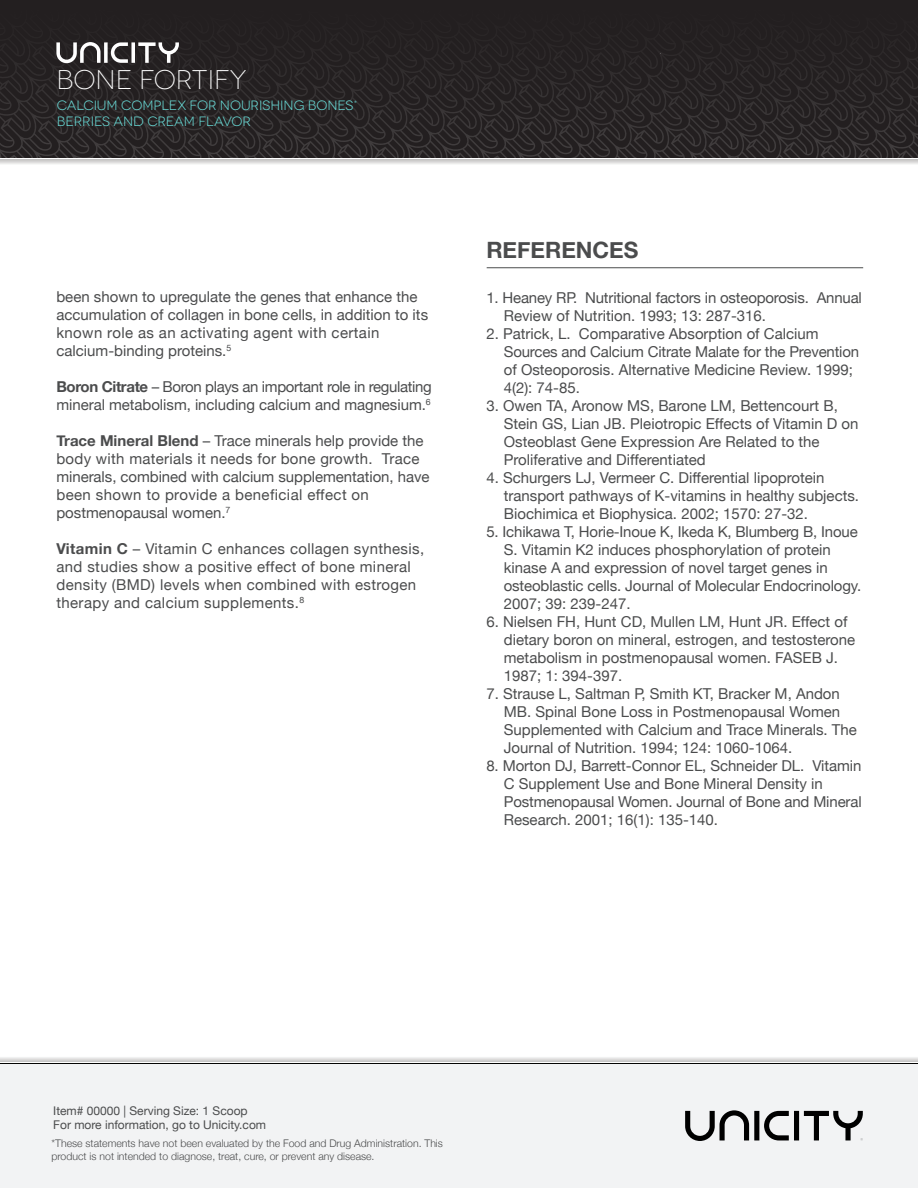
<style>
.page{position:relative;width:918px;height:1188px;background:#fff}
.page>*{position:absolute;margin:0;border:0;box-sizing:border-box;transform-origin:0 0}
.t1{font:300 27px "Novecentowide";color:#fff}
.t2{font:700 22.5px "Helvetica Neue";color:#4b4c4d}
.t3{font:15px/18px "Helvetica Neue";color:#4b4c4d}
.t4{font:15px/18px "Helvetica Neue";letter-spacing:.025em;color:#4b4c4d}
.t5{font:13.5px/16.2px "Novecentowide";color:#68dad6}
.t6{font:12px/14.4px "Helvetica Neue";color:#4b4c4d}
.t7{font:300 10.5px/12.6px "Helvetica Neue";color:#4b4c4d}
.s1{font-weight:700}
</style>
<div class="page">
<div style="left:0;top:1063px;width:918px;height:125px;background:#f2f3f4"></div>
<svg style="left:0;top:0;width:918px;height:158px;background:#272324"></svg>
<div style="left:719px;top:0;width:199px;height:41px;background:#231f20"></div>
<svg style="left:0;top:159px;width:918px;height:5px;background:#d6d5d5"></svg>
<hr style="left:0;top:1062px;width:918px;height:1px;background:#050504">
<div style="left:0;top:1056px;width:918px;height:5px;background:#e6e5e5"></div>
<svg style="left:685px;top:1110px;width:178px;height:31px"></svg>
<svg style="left:56px;top:42px;width:123px;height:21px"></svg>
<h1 class="t1" style="left:56px;top:65px;width:192px">BONE FORTIFY</h1>
<p class="t5" style="left:57px;top:97px;width:302px">CALCIUM COMPLEX FOR NOURISHING BONES<sup>*<br></sup>BERRIES AND CREAM FLAVOR</p>
<p class="t3" style="left:56px;top:288px;width:373px">been shown to upregulate the genes that enhance the accumulation of collagen in bone cells, in addition to its known role as an activating agent with certain calcium-binding proteins.<sup>5</sup></p>
<p class="t3" style="left:56px;top:378px;width:377px"><span class="s1">Boron Citrate</span> – Boron plays an important role in regulating mineral metabolism, including calcium and magnesium.<sup>6</sup></p>
<p class="t3" style="left:56px;top:432px;width:375px"><span class="s1">Trace Mineral Blend</span> – Trace minerals help provide the body with materials it needs for bone growth. Trace minerals, combined with calcium supplementation, have been shown to provide a beneficial effect on postmenopausal women.<sup>7</sup></p>
<p class="t4" style="left:56px;top:540px;width:369px"><span class="s1">Vitamin C</span> – Vitamin C enhances collagen synthesis, and studies show a positive effect of bone mineral density (BMD) levels when combined with estrogen therapy and calcium supplements.<sup>8</sup></p>
<h2 class="t2" style="left:486px;top:232px;width:154px">REFERENCES</h2>
<p class="t3" style="left:504px;top:289px;width:360px;text-indent:-17px">1. Heaney RP. Nutritional factors in osteoporosis. Annual<br>Review of Nutrition. 1993; 13: 287-316.</p>
<p class="t3" style="left:504px;top:325px;width:357px;text-indent:-17px">2. Patrick, L. Comparative Absorption of Calcium Sources and Calcium Citrate Malate for the Prevention of Osteoporosis. Alternative Medicine Review. 1999; 4(2): 74-85.</p>
<p class="t3" style="left:504px;top:397px;width:356px;text-indent:-17px">3. Owen TA, Aronow MS, Barone LM, Bettencourt B, Stein GS, Lian JB. Pleiotropic Effects of Vitamin D on Osteoblast Gene Expression Are Related to the Proliferative and Differentiated</p>
<p class="t3" style="left:504px;top:469px;width:357px;text-indent:-17px">4. Schurgers LJ, Vermeer C. Differential lipoprotein transport pathways of K-vitamins in healthy subjects.<br>Biochimica et Biophysica. 2002; 1570: 27-32.</p>
<p class="t3" style="left:504px;top:523px;width:359px;text-indent:-17px">5. Ichikawa T, Horie-Inoue K, Ikeda K, Blumberg B, Inoue S. Vitamin K2 induces phosphorylation of protein kinase A and expression of novel target genes in osteoblastic cells. Journal of Molecular Endocrinology.<br>2007; 39: 239-247.</p>
<p class="t3" style="left:504px;top:613px;width:353px;text-indent:-17px">6. Nielsen FH, Hunt CD, Mullen LM, Hunt JR. Effect of dietary boron on mineral, estrogen, and testosterone metabolism in postmenopausal women. FASEB J.<br>1987; 1: 394-397.</p>
<p class="t3" style="left:504px;top:685px;width:355px;text-indent:-17px">7. Strause L, Saltman P, Smith KT, Bracker M, Andon MB. Spinal Bone Loss in Postmenopausal Women Supplemented with Calcium and Trace Minerals. The Journal of Nutrition. 1994; 124: 1060-1064.</p>
<p class="t3" style="left:504px;top:757px;width:359px;text-indent:-17px">8. Morton DJ, Barrett-Connor EL, Schneider DL. Vitamin C Supplement Use and Bone Mineral Density in Postmenopausal Women. Journal of Bone and Mineral Research. 2001; 16(1): 135-140.</p>
<p class="t6" style="left:53px;top:1104px;width:214px">Item# 00000 | Serving Size: 1 Scoop<br>For more information, go to Unicity.com</p>
<p class="t7" style="left:51px;top:1137px;width:393px">*These statements have not been evaluated by the Food and Drug Administration. This product is not intended to diagnose, treat, cure, or prevent any disease.</p>
</div>
